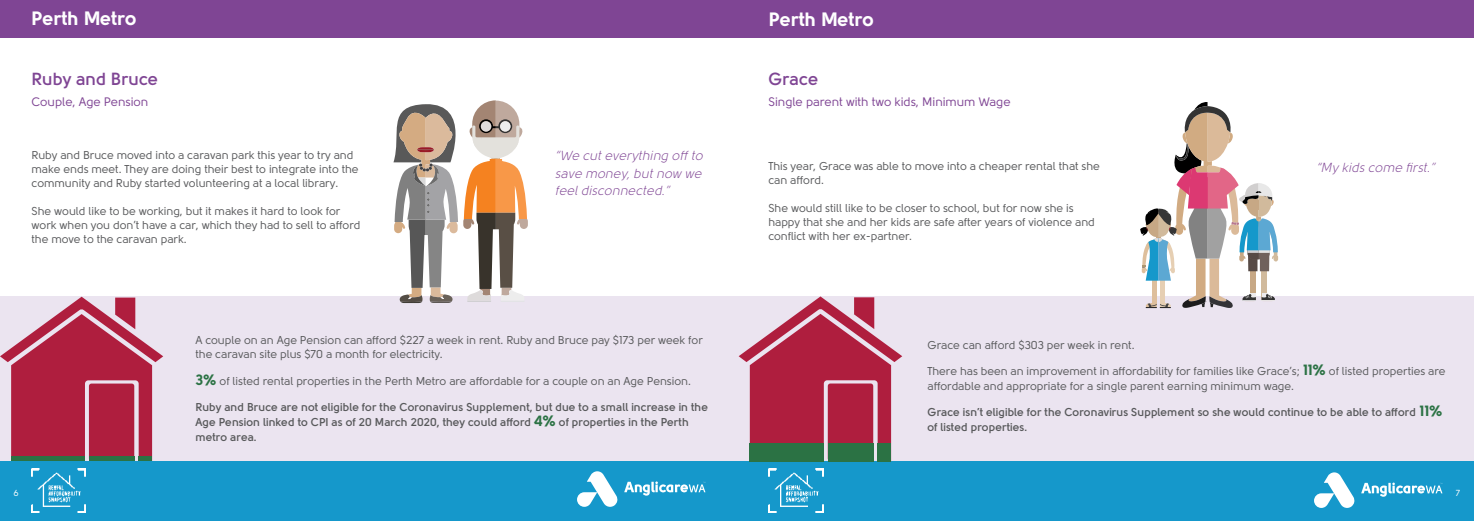
<style>
.page{position:relative;width:1474px;height:521px;background:#fff}
.page>*{position:absolute;margin:0;border:0;box-sizing:border-box;transform-origin:0 0}
.t1{font:900 19.25px "Solomon";color:#fff}
.t2{font:700 17.5px "Solomon";color:#7f4594}
.t3{font:italic 13.12px/17.5px "Solomon";color:#7f4594;text-align:justify}
.t4{font:12.25px "Solomon";color:#7f4594}
.t5{font:11.38px/14px "Solomon";color:#58595b}
.t6{font:700 11.38px/14.9px "Solomon";color:#58595b}
.t7{font:8.75px "Solomon";color:#fff}
.s1{font-weight:900;font-size:14.88px;color:#2b7244}
</style>
<div class="page">
<div style="left:737px;top:460px;width:736px;height:61px;background:#1598cb"></div>
<div style="left:0;top:460px;width:737px;height:61px;background:#1598cb"></div>
<img style="left:31px;top:469px;width:55px;height:44px">
<svg style="left:577px;top:471px;width:40px;height:36px"></svg>
<svg style="left:624px;top:481px;width:81px;height:15px"></svg>
<img style="left:768px;top:469px;width:55px;height:44px">
<svg style="left:1314px;top:472px;width:40px;height:36px"></svg>
<svg style="left:1361px;top:482px;width:81px;height:15px"></svg>
<div style="left:0;top:296px;width:737px;height:165px;background:#ebe4f0"></div>
<div style="left:737px;top:296px;width:736px;height:164px;background:#ebe4f0"></div>
<svg style="left:1140px;top:102px;width:138px;height:207px"></svg>
<div style="left:1258px;top:200px;width:11px;height:8px;background:#d1ba9c"></div>
<div style="left:1247px;top:200px;width:11px;height:9px;background:#c7a885"></div>
<div style="left:0;top:0;width:1473px;height:37px;background:#7f4594"></div>
<svg style="left:393px;top:100px;width:135px;height:203px"></svg>
<svg style="left:0;top:297px;width:163px;height:164px"></svg>
<div style="left:89px;top:383px;width:45px;height:78px;background:#af1e3e;border-radius:3px"></div>
<div style="left:11px;top:456px;width:74px;height:5px;background:#2b7244"></div>
<div style="left:139px;top:456px;width:13px;height:5px;background:#2b7244"></div>
<div style="left:89px;top:456px;width:45px;height:5px;background:#2b7244"></div>
<svg style="left:738px;top:296px;width:164px;height:165px"></svg>
<div style="left:827px;top:383px;width:46px;height:78px;background:#af1e3e;border-radius:3px"></div>
<div style="left:749px;top:443px;width:74px;height:18px;background:#2b7244"></div>
<div style="left:877px;top:443px;width:14px;height:18px;background:#2b7244"></div>
<div style="left:827px;top:443px;width:46px;height:18px;background:#2b7244"></div>
<h1 class="t1" style="left:32px;top:7px;width:107px">Perth Metro</h1>
<h1 class="t1" style="left:769px;top:8px;width:107px">Perth Metro</h1>
<h2 class="t2" style="left:31px;top:68px;width:128px">Ruby and Bruce</h2>
<p class="t4" style="left:31px;top:95px;width:118px">Couple, Age Pension</p>
<p class="t5" style="left:32px;top:148px;width:328px">Ruby and Bruce moved into a caravan park this year to try and make ends meet. They are doing their best to integrate into the community and Ruby started volunteering at a local library.</p>
<p class="t5" style="left:32px;top:204px;width:330px">She would like to be working, but it makes it hard to look for work when you don’t have a car, which they had to sell to afford the move to the caravan park.</p>
<p class="t3" style="left:555px;top:147px;width:152px">“We cuteverything off to save money,butnow we feeldisconnected.”</p>
<p class="t5" style="left:195px;top:332px;width:509px;line-height:14.9px">A couple on an Age Pension can afford $227 a week in rent. Ruby and Bruce pay $173 per week for the caravan site plus $70 a month for electricity.</p>
<p class="t5" style="left:195px;top:374px;width:497px"><span class="s1">3%</span> of listed rental properties in the Perth Metro are affordable for a couple on an Age Pension.</p>
<p class="t6" style="left:195px;top:399px;width:514px">Ruby and Bruce are not eligible for the Coronavirus Supplement, but due to a small increase in the<br>Age Pension linked to CPI as of 20 March 2020, they could afford <span class="s1">4%</span> of properties in the Perth metro area.</p>
<h2 class="t2" style="left:768px;top:69px;width:51px">Grace</h2>
<p class="t4" style="left:768px;top:95px;width:244px">Single parent with two kids, Minimum Wage</p>
<p class="t5" style="left:768px;top:159px;width:333px">This year, Grace was able to move into a cheaper rental that she</p>
<p class="t3" style="left:1316px;top:158px;width:123px">“My kidscome first.”</p>
<p class="t5" style="left:768px;top:173px;width:57px">can afford.</p>
<p class="t5" style="left:768px;top:201px;width:328px">She would still like to be closer to school, but for now she is happy that she and her kids are safe after years of violence and conflict with her ex-partner.</p>
<p class="t5" style="left:927px;top:338px;width:209px">Grace can afford $303 per week in rent.</p>
<p class="t5" style="left:927px;top:364px;width:519px;line-height:14.9px">There has been an improvement in affordability for families like Grace’s; <span class="s1">11%</span> of listed properties are affordable and appropriate for a single parent earning minimum wage.</p>
<p class="t6" style="left:927px;top:405px;width:516px">Grace isn’t eligible for the Coronavirus Supplement so she would continue to be able to afford <span class="s1">11% </span>of listed properties.</p>
<p class="t7" style="left:13px;top:488px;width:7px">6</p>
<p class="t7" style="left:1455px;top:488px;width:6px">7</p>
</div>
